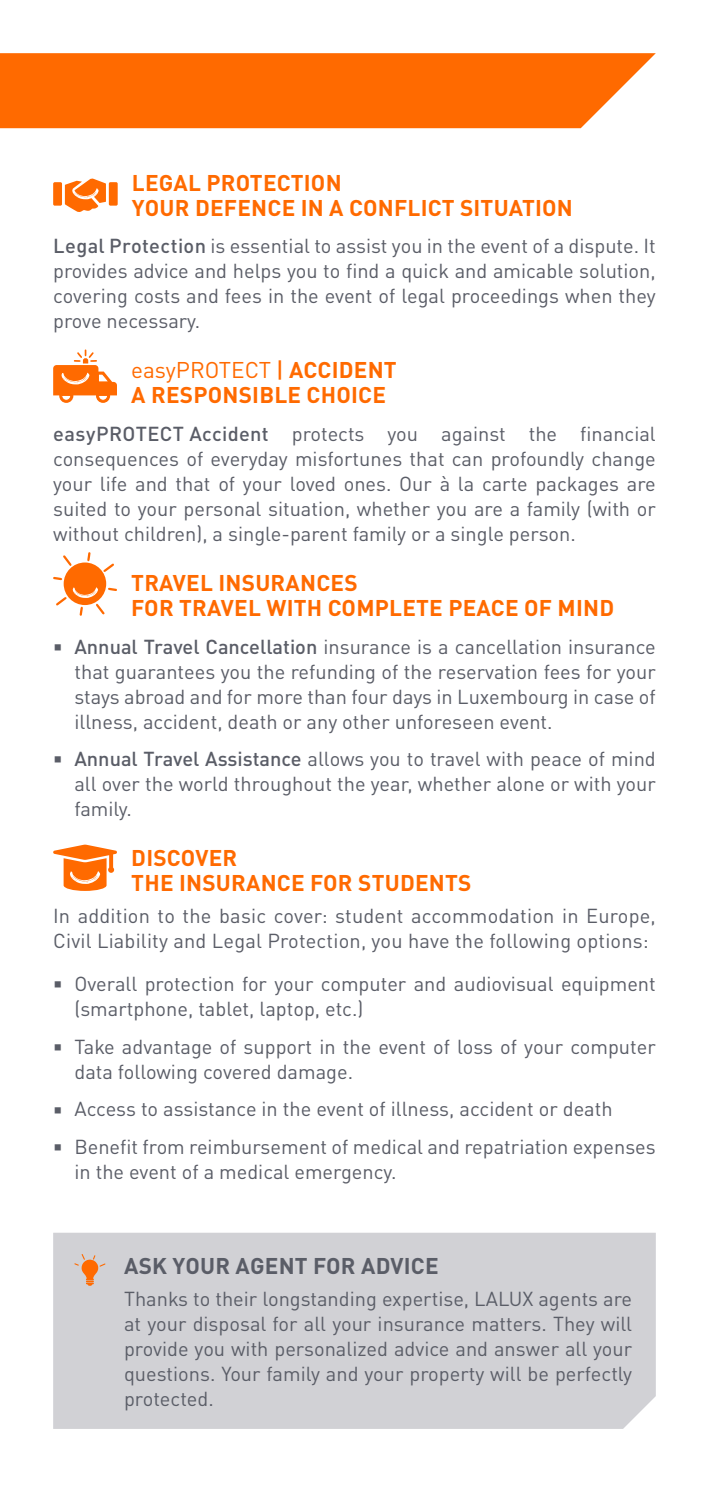
<style>
.page{position:relative;width:709px;height:1489px;background:#fff}
.page>*{position:absolute;margin:0;border:0;box-sizing:border-box;transform-origin:0 0}
.t1{font:700 22.5px/25px "DIN Pro";letter-spacing:.01em;color:#ff6a00}
.t2{font:700 22.5px "DIN Pro";letter-spacing:.01em;color:#5a5d67}
.t3{font:20px/25px "DIN Pro";color:#5a5d67;text-align:justify}
.s1{font-weight:500}
.s2{font-weight:400}
</style>
<div class="page">
<svg style="left:53px;top:178px;width:65px;height:34px"></svg>
<svg style="left:53px;top:349px;width:64px;height:54px"></svg>
<svg style="left:53px;top:552px;width:64px;height:63px"></svg>
<svg style="left:53px;top:844px;width:64px;height:46px"></svg>
<div style="left:0;top:53px;width:656px;height:75px;background:#ff6a00"></div>
<div style="left:53px;top:1232px;width:603px;height:196px;background:#d1d1d5"></div>
<svg style="left:74px;top:1253px;width:31px;height:32px"></svg>
<p class="t1" style="left:132px;top:169px;width:442px">LEGAL PROTECTION<br>YOUR DEFENCE IN A CONFLICT SITUATION</p>
<p class="t3" style="left:53px;top:233px;width:604px"><span class="s1">Legal Protection</span> is essential to assist you in the event of a dispute. It provides advice and helps you to find a quick and amicable solution, covering costs and fees in the event of legal proceedings when they prove necessary.</p>
<p class="t1" style="left:131px;top:357px;width:267px"><span class="s2">easyPROTECT</span> <span class="s1">|</span> ACCIDENT<br>A RESPONSIBLE CHOICE</p>
<p class="t3" style="left:53px;top:420px;width:604px"><span class="s1">easyPROTECT Accident</span> protects you against the financial consequences of everyday misfortunes that can profoundly change your life and that of your loved ones. Our à la carte packages are suited to your personal situation, whether you are a family (with or without children), a single-parent family or a single person.</p>
<p class="t1" style="left:131px;top:569px;width:484px">TRAVEL INSURANCES<br>FOR TRAVEL WITH COMPLETE PEACE OF MIND</p>
<p class="t3" style="left:74px;top:633px;width:583px"><span class="s1">Annual Travel Cancellation</span> insurance is a cancellation insurance that guarantees you the refunding of the reservation fees for your stays abroad and for more than four days in Luxembourg in case of illness, accident, death or any other unforeseen event.</p>
<p class="t3" style="left:74px;top:745px;width:583px"><span class="s1">Annual Travel Assistance</span> allows you to travel with peace of mind all over the world throughout the year, whether alone or with your family.</p>
<p class="t1" style="left:131px;top:844px;width:342px">DISCOVER<br>THE INSURANCE FOR STUDENTS</p>
<p class="t3" style="left:53px;top:902px;width:604px">In addition to the basic cover: student accommodation in Europe,<br>Civil Liability and Legal Protection, you have the following options:</p>
<p class="t3" style="left:74px;top:970px;width:583px">Overall protection for your computer and audiovisual equipment (smartphone, tablet, laptop, etc.)</p>
<p class="t3" style="left:74px;top:1033px;width:583px">Take advantage of support in the event of loss of your computer data following covered damage.</p>
<p class="t3" style="left:74px;top:1089px;width:583px;line-height:37.5px">Access to assistance in the event of illness, accident or death<br>Benefit from reimbursement of medical and repatriation expenses</p>
<p class="t3" style="left:74px;top:1158px;width:324px">in the event of a medical emergency.</p>
<p class="t2" style="left:124px;top:1250px;width:316px">ASK YOUR AGENT FOR ADVICE</p>
<p class="t3" style="left:124px;top:1284px;width:509px">Thanks to their longstanding expertise, LALUX agents are at your disposal for all your insurance matters. They will provide you with personalized advice and answer all your questions. Your family and your property will be perfectly protected.</p>
</div>
